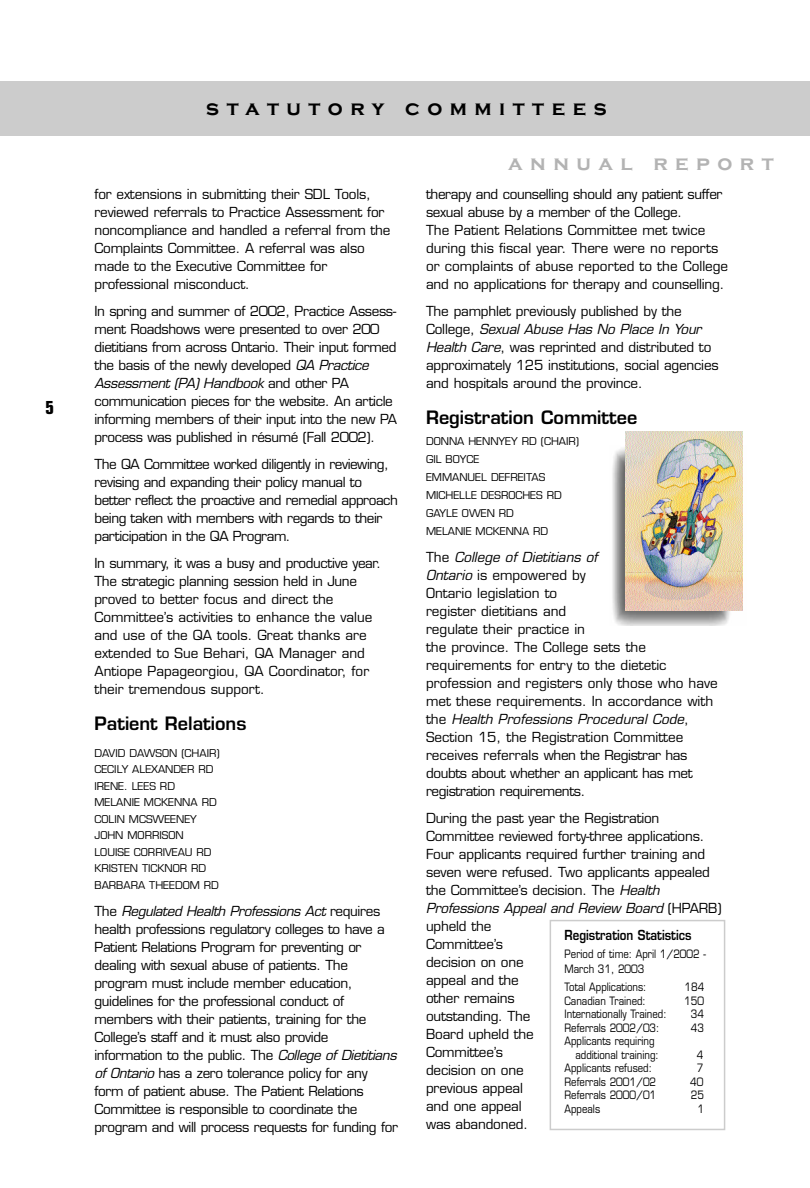
<style>
.page{position:relative;width:810px;height:1188px;background:#fff}
.page>*{position:absolute;margin:0;border:0;box-sizing:border-box;transform-origin:0 0}
.t1{font:700 21px "Copperplate Gothic";letter-spacing:.355em;color:#000}
.t2{font:700 21px "Copperplate Gothic";letter-spacing:.355em;color:#b3b3b3}
.t3{font:600 18px "Eurostile";color:#000}
.t4{font:700 condensed 18px "Eurostile";color:#000}
.t5{font:13.5px/18px "Eurostile";letter-spacing:-.015em;color:#000}
.t6{font:13.5px/18px "Eurostile";letter-spacing:-.035em;color:#000}
.t7{font:600 13.5px "Eurostile";color:#000;scale:.85 1}
.t8{font:11.25px/15px "Eurostile";color:#000;scale:.85 1}
.t9{font:10.5px/16.5px "Eurostile";color:#000}
.s1{font-style:italic}
</style>
<div class="page">
<div style="left:0;top:81px;width:810px;height:54px;background:#ccc"></div>
<img style="left:612px;top:445px;width:131px;height:181px">
<img style="left:625px;top:432px;width:117px;height:179px">
<div style="left:550px;top:920px;width:175px;height:210px;border:2px solid #ccc"></div>
<h2 class="t4" style="left:45px;top:400px;width:10px">5</h2>
<h1 class="t1" style="left:206px;top:96px;width:402px">statutory committees</h1>
<p class="t5" style="left:94px;top:186px;width:298px">for extensions in submitting their SDL Tools, reviewed referrals to Practice Assessment for noncompliance and handled a referral from the Complaints Committee. A referral was also made to the Executive Committee for professional misconduct.</p>
<p class="t5" style="left:94px;top:303px;width:304px">In spring and summer of 2002, Practice Assess&shy;ment Roadshows were presented to over 200 dietitians from across Ontario. Their input formed the basis of the newly developed <span class="s1">QA Practice Assessment (PA) Handbook</span> and other PA communication pieces for the website. An article informing members of their input into the new PA process was published in résumé (Fall 2002).</p>
<p class="t6" style="left:94px;top:456px;width:305px">The QA Committee worked diligently in reviewing, revising and expanding their policy manual to better reflect the proactive and remedial approach being taken with members with regards to their participation in the QA Program.</p>
<p class="t5" style="left:94px;top:555px;width:288px">In summary, it was a busy and productive year.<br>The strategic planning session held in June proved to better focus and direct the Committee’s activities to enhance the value and use of the QA tools. Great thanks are extended to Sue Behari, QA Manager and Antiope Papageorgiou, QA Coordinator, for their tremendous support.</p>
<h2 class="t3" style="left:94px;top:716px;width:153px">Patient Relations</h2>
<p class="t9" style="left:94px;top:746px;width:127px">DAVID DAWSON (CHAIR)<br>CECILY ALEXANDER RD<br>IRENE. LEES RD<br>MELANIE MCKENNA RD<br>COLIN MCSWEENEY<br>JOHN MORRISON<br>LOUISE CORRIVEAU RD<br>KRISTEN TICKNOR RD<br>BARBARA THEEDOM RD</p>
<p class="t5" style="left:94px;top:903px;width:305px">The <span class="s1">Regulated Health Professions Act</span> requires health professions regulatory colleges to have a Patient Relations Program for preventing or dealing with sexual abuse of patients. The program must include member education, guidelines for the professional conduct of members with their patients, training for the College’s staff and it must also provide information to the public. The <span class="s1">College of Dietitians of Ontario</span> has a zero tolerance policy for any form of patient abuse. The Patient Relations Committee is responsible to coordinate the program and will process requests for funding for</p>
<h1 class="t2" style="left:508px;top:152px;width:267px">annual report</h1>
<p class="t5" style="left:426px;top:186px;width:304px">therapy and counselling should any patient suffer sexual abuse by a member of the College.<br>The Patient Relations Committee met twice during this fiscal year. There were no reports or complaints of abuse reported to the College and no applications for therapy and counselling.</p>
<p class="t5" style="left:426px;top:303px;width:294px">The pamphlet previously published by the College, <span class="s1">Sexual Abuse Has No Place In Your Health Care</span>, was reprinted and distributed to approximately 125 institutions, social agencies and hospitals around the province.</p>
<h2 class="t3" style="left:426px;top:410px;width:213px">Registration Committee</h2>
<p class="t9" style="left:426px;top:433px;width:155px;line-height:18px">DONNA HENNYEY RD (CHAIR)<br>GIL BOYCE<br>EMMANUEL DEFREITAS<br>MICHELLE DESROCHES RD<br>GAYLE OWEN RD<br>MELANIE MCKENNA RD</p>
<p class="t5" style="left:426px;top:549px;width:293px">The <span class="s1">College of Dietitians of<br>Ontario</span> is empowered by<br>Ontario legislation to<br>register dietitians and<br>regulate their practice in<br>the province. The College sets the requirements for entry to the dietetic profession and registers only those who have met these requirements. In accordance with the <span class="s1">Health Professions Procedural Code</span>, Section 15, the Registration Committee receives referrals when the Registrar has doubts about whether an applicant has met registration requirements.</p>
<p class="t5" style="left:426px;top:810px;width:297px">During the past year the Registration<br>Committee reviewed forty-three applications.<br>Four applicants required further training and seven were refused. Two applicants appealed the Committee’s decision. The <span class="s1">Health<br>Professions Appeal and Review Board</span> (HPARB) upheld the<br>Committee’s<br>decision on one<br>appeal and the<br>other remains<br>outstanding. The<br>Board upheld the<br>Committee’s<br>decision on one<br>previous appeal<br>and one appeal<br>was abandoned.</p>
<p class="t7" style="left:565px;top:930px;width:151px">Registration Statistics</p>
<p class="t8" style="left:565px;top:947px;width:168px">Period of time: April 1/2002 -<br>March 31, 2003</p>
<p class="t8" style="left:565px;top:981px;width:98px">Total Applications:</p>
<p class="t8" style="left:684px;top:981px;width:25px">184</p>
<p class="t8" style="left:565px;top:994px;width:97px">Canadian Trained:</p>
<p class="t8" style="left:684px;top:994px;width:25px">150</p>
<p class="t8" style="left:565px;top:1008px;width:122px">Internationally Trained:</p>
<p class="t8" style="left:691px;top:1008px;width:17px">34</p>
<p class="t8" style="left:565px;top:1021px;width:113px">Referrals 2002/03:</p>
<p class="t8" style="left:691px;top:1021px;width:17px">43</p>
<p class="t8" style="left:576px;top:1036px;width:99px;line-height:13.5px;text-indent:-11px">Applicants requiring additional training:</p>
<p class="t8" style="left:697px;top:1048px;width:9px">4</p>
<p class="t8" style="left:565px;top:1062px;width:104px">Applicants refused:</p>
<p class="t8" style="left:697px;top:1062px;width:9px">7</p>
<p class="t8" style="left:565px;top:1075px;width:109px">Referrals 2001/02</p>
<p class="t8" style="left:690px;top:1075px;width:17px">40</p>
<p class="t8" style="left:565px;top:1089px;width:109px">Referrals 2000/01</p>
<p class="t8" style="left:691px;top:1089px;width:17px">25</p>
<p class="t8" style="left:565px;top:1102px;width:43px">Appeals</p>
<p class="t8" style="left:697px;top:1102px;width:9px">1</p>
</div>
